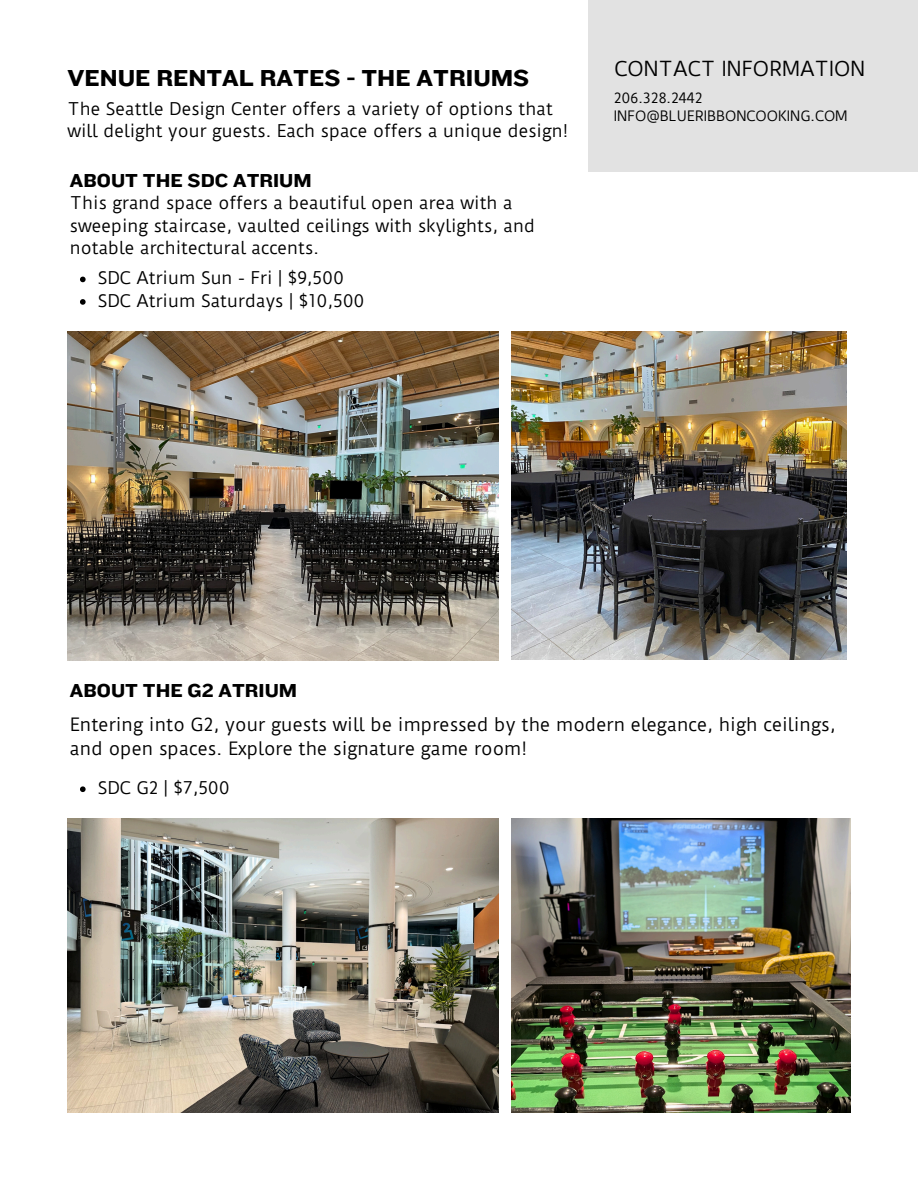
<style>
.page{position:relative;width:918px;height:1188px;background:#fff}
.page>*{position:absolute;margin:0;border:0;box-sizing:border-box;transform-origin:0 0}
.t1{font:24px "Knockout 52";color:#000}
.t2{font:19.5px "Knockout 52";color:#000}
.t3{font:19.5px "Duru Sans";color:#000}
.t4{font:17.25px/23.7px "Duru Sans";color:#000}
.t5{font:16.5px/22.5px "Duru Sans";color:#000}
.t6{font:13.5px "Duru Sans";color:#000}
</style>
<div class="page">
<div style="left:588px;top:0;width:330px;height:172px;background:#e2e2e2"></div>
<img style="left:67px;top:331px;width:431px;height:330px">
<img style="left:67px;top:819px;width:431px;height:293px">
<svg style="left:80px;top:277px;width:6px;height:5px"></svg>
<svg style="left:80px;top:299px;width:6px;height:6px"></svg>
<svg style="left:80px;top:786px;width:6px;height:6px"></svg>
<img style="left:512px;top:819px;width:339px;height:293px">
<img style="left:512px;top:331px;width:334px;height:329px">
<h2 class="t1" style="left:67px;top:63px;width:464px">VENUE RENTAL RATES - THE ATRIUMS</h2>
<h3 class="t5" style="left:67px;top:98px;width:502px">The Seattle Design Center offers a variety of options that will delight your guests. Each space offers a unique design!</h3>
<p class="t2" style="left:70px;top:168px;width:243px">ABOUT THE SDC ATRIUM</p>
<p class="t5" style="left:70px;top:192px;width:467px">This grand space offers a beautiful open area with a sweeping staircase, vaulted ceilings with skylights, and notable architectural accents.</p>
<p class="t5" style="left:98px;top:267px;width:248px">SDC Atrium Sun - Fri | $9,500</p>
<p class="t5" style="left:98px;top:290px;width:268px">SDC Atrium Saturdays | $10,500</p>
<h1 class="t3" style="left:615px;top:57px;width:252px">CONTACT INFORMATION</h1>
<p class="t6" style="left:614px;top:90px;width:90px">206.328.2442</p>
<h2 class="t6" style="left:614px;top:108px;width:235px">INFO@BLUERIBBONCOOKING.COM</h2>
<h2 class="t2" style="left:70px;top:678px;width:229px">ABOUT THE G2 ATRIUM</h2>
<h3 class="t4" style="left:70px;top:713px;width:767px">Entering into G2, your guests will be impressed by the modern elegance, high ceilings, and open spaces. Explore the signature game room!</h3>
<p class="t5" style="left:98px;top:777px;width:134px">SDC G2 | $7,500</p>
</div>
